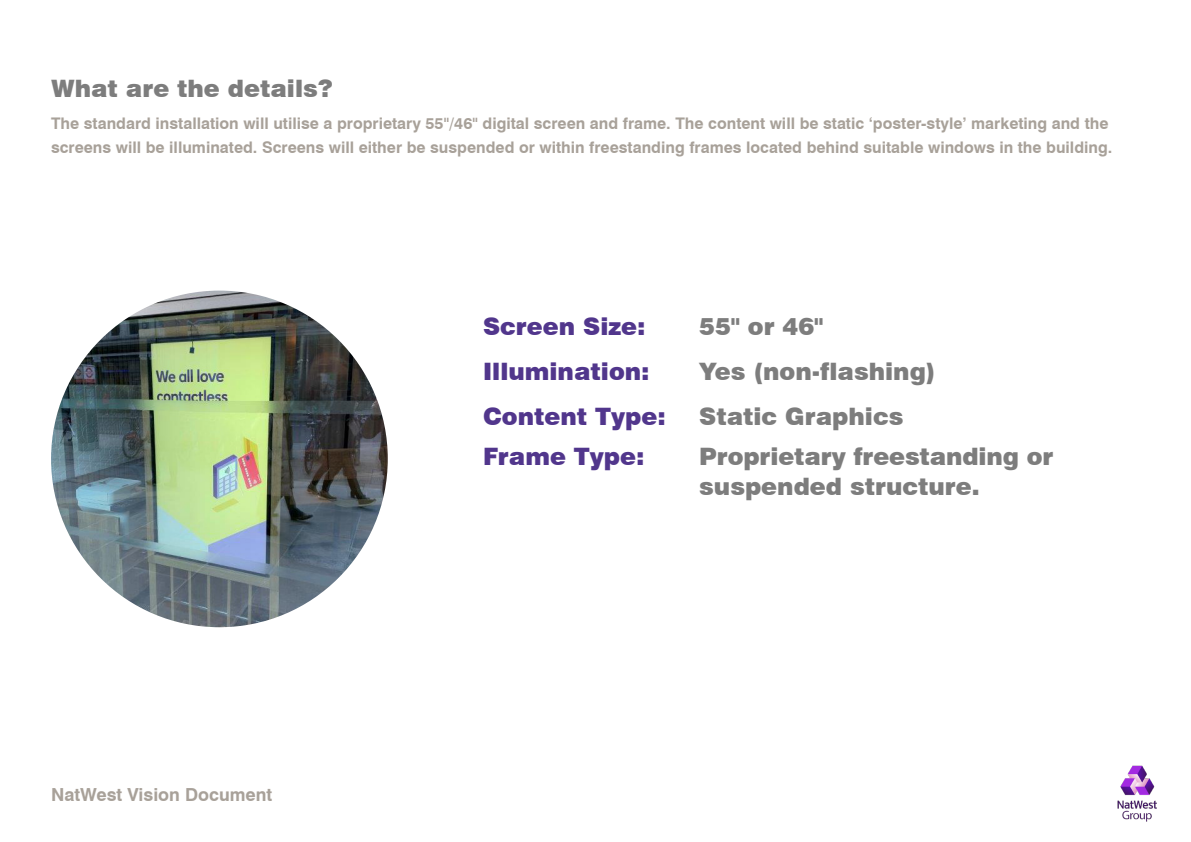
<style>
.page{position:relative;width:1191px;height:842px;background:#fff}
.page>*{position:absolute;margin:0;border:0;box-sizing:border-box;transform-origin:0 0}
.t1{font:900 24px/30px "Swiss 721 BT";color:#7d7d7d}
.t2{font:900 24px "Swiss 721 BT";color:#51368c}
.Page_Title_Print{font:700 18px "Swiss 721 BT";color:#a8a199}
.CONTENTS_LIST_HEADER{font:700 16px/24px "Swiss 721 BT";color:#a8a199}
.s1{font-family:"Swis 721 BT"}
</style>
<div class="page">
<img style="left:1117px;top:765px;width:40px;height:57px">
<img style="left:51px;top:291px;width:337px;height:336px;border-radius:168px">
<p class="t1" style="left:51px;top:74px;width:283px">What are the details?</p>
<p class="CONTENTS_LIST_HEADER" style="left:51px;top:111px;width:1063px">The standard installation will utilise a proprietary 5<span class="s1">5''/46''</span> digital screen and frame. The content will be static ‘poster-style’ marketing and the screens will be illuminated. Screens will either be suspended or within freestanding frames located behind suitable windows in the building.</p>
<p class="Page_Title_Print" style="left:51px;top:784px;width:223px">NatWest Vision Document</p>
<p class="t2" style="left:483px;top:312px;width:164px">Screen Size:</p>
<p class="t1" style="left:699px;top:311px;width:126px">55'' or 46''</p>
<p class="t2" style="left:483px;top:357px;width:168px">Illumination:</p>
<p class="t1" style="left:699px;top:356px;width:238px">Yes (non-flashing)</p>
<p class="t2" style="left:483px;top:401px;width:184px">Content Type:</p>
<p class="t1" style="left:699px;top:401px;width:206px">Static Graphics</p>
<p class="t2" style="left:483px;top:442px;width:163px">Frame Type:</p>
<p class="t1" style="left:699px;top:441px;width:356px">Proprietary freestanding or suspended structure.</p>
</div>
